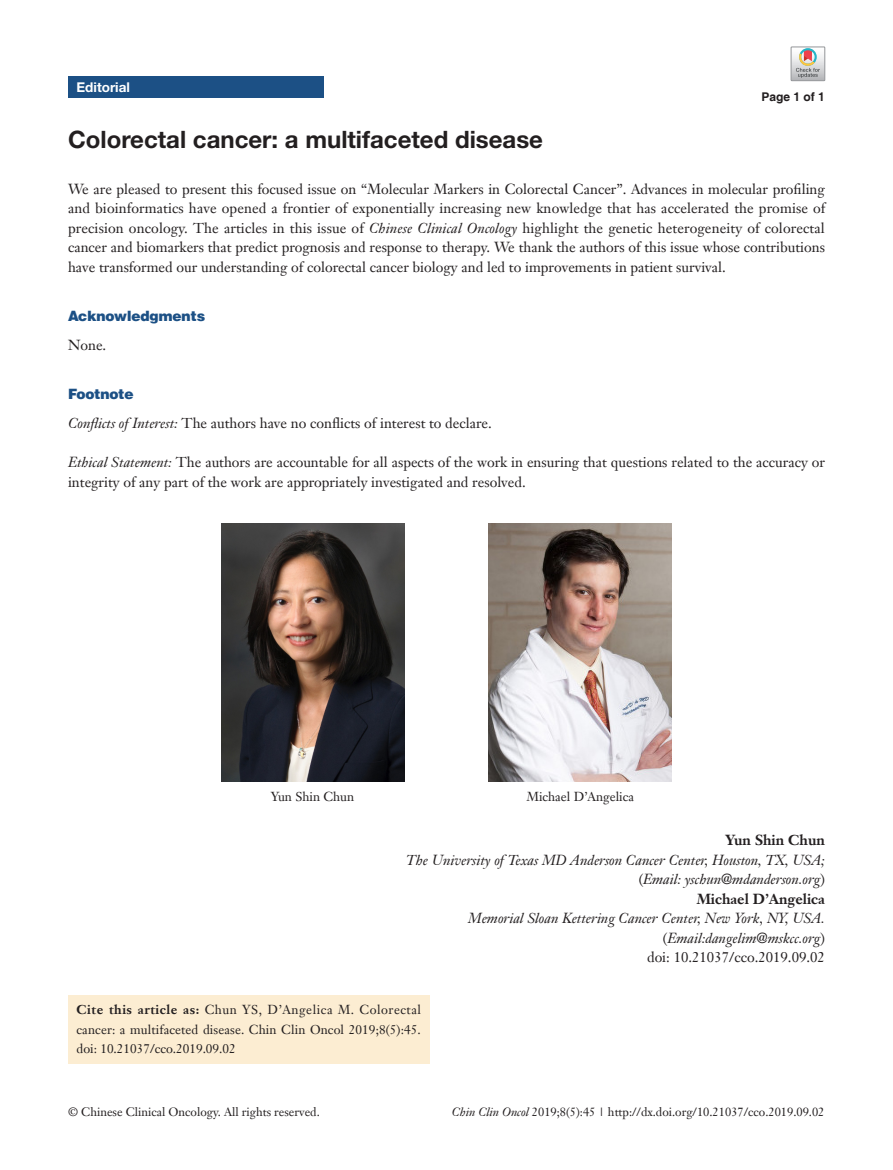
<style>
.page{position:relative;width:893px;height:1170px;background:#fff}
.page>*{position:absolute;margin:0;border:0;box-sizing:border-box;transform-origin:0 0}
.文题{font:700 24px "Helvetica Neue LT Pro";color:#231f20}
.t1{font:14.25px/19.5px "Janson Text LT";color:#231f20;text-align:justify}
.t2{font:italic 14.25px "Janson Text LT";color:#231f20}
.t3{font:700 14.25px "Janson Text LT";color:#231f20}
.一级标题-6_5{font:900 14.25px "Helvetica";color:#1c5085}
.t4{font:700 13.5px "Helvetica Neue LT Pro";color:#fff}
.Cite{font:12.75px/19.5px "Janson Text LT";letter-spacing:.01em;color:#231f20;text-align:justify}
.图注{font:12.75px "Janson Text LT";color:#231f20}
.t5{font:12px "Janson Text LT";color:#231f20}
.t6{font:700 12px "Helvetica";color:#231f20}
.s1{font-style:italic}
.s2{font-style:normal}
.s3{font-weight:700}
</style>
<div class="page">
<div style="left:68px;top:77px;width:255px;height:21px;background:#1c5085"></div>
<div style="left:68px;top:994px;width:361px;height:69px;background:#fcedd2"></div>
<img style="left:221px;top:523px;width:183px;height:258px">
<img style="left:489px;top:523px;width:183px;height:258px">
<svg style="left:791px;top:47px;width:34px;height:34px"></svg>
<p class="t4" style="left:77px;top:79px;width:55px">Editorial</p>
<p class="文题" style="left:68px;top:124px;width:476px">Colorectal cancer: a multifaceted disease</p>
<p class="t1" style="left:68px;top:179px;width:759px">We are pleased to present this focused issue on “Molecular Markers in Colorectal Cancer”. Advances in molecular profiling and bioinformatics have opened a frontier of exponentially increasing new knowledge that has accelerated the promise of precision oncology. The articles in this issue of <span class="s1">Chinese Clinical Oncology</span> highlight the genetic heterogeneity of colorectal cancer and biomarkers that predict prognosis and response to therapy. We thank the authors of this issue whose contributions have transformed our understanding of colorectal cancer biology and led to improvements in patient survival.</p>
<p class="一级标题-6_5" style="left:68px;top:306px;width:139px">Acknowledgments</p>
<p class="t1" style="left:68px;top:335px;width:40px">None.</p>
<p class="一级标题-6_5" style="left:68px;top:384px;width:67px">Footnote</p>
<p class="t1" style="left:68px;top:413px;width:425px"><span class="s1">Conflicts of Interest:</span> The authors have no conflicts of interest to declare.</p>
<p class="t1" style="left:68px;top:452px;width:758px"><span class="s1">Ethical Statement:</span> The authors are accountable for all aspects of the work in ensuring that questions related to the accuracy or integrity of any part of the work are appropriately investigated and resolved.</p>
<p class="t6" style="left:762px;top:89px;width:65px">Page 1 of 1</p>
<p class="图注" style="left:271px;top:788px;width:85px">Yun Shin Chun</p>
<p class="图注" style="left:527px;top:788px;width:109px">Michael D’Angelica</p>
<p class="t3" style="left:725px;top:831px;width:101px">Yun Shin Chun</p>
<p class="t2" style="left:406px;top:851px;width:420px">The University of Texas MD Anderson Cancer Center, Houston, TX, USA;</p>
<p class="t2" style="left:639px;top:870px;width:188px"><span class="s2">(</span>Email: yschun@mdanderson.org<span class="s2">)</span></p>
<p class="t3" style="left:697px;top:889px;width:130px">Michael D’Angelica</p>
<p class="t2" style="left:468px;top:909px;width:358px">Memorial Sloan Kettering Cancer Center, New York, NY, USA.</p>
<p class="t2" style="left:663px;top:929px;width:163px"><span class="s2">(</span>Email:dangelim@mskcc.org<span class="s2">)</span></p>
<p class="t1" style="left:647px;top:947px;width:179px">doi: 10.21037/cco.2019.09.02</p>
<p class="Cite" style="left:77px;top:999px;width:346px"><span class="s3">Cite this article as:</span> Chun YS, D’Angelica M. Colorectal cancer: a multifaceted disease. Chin Clin Oncol 2019;8(5):45. doi: 10.21037/cco.2019.09.02</p>
<p class="t5" style="left:68px;top:1104px;width:253px">© Chinese Clinical Oncology. All rights reserved.</p>
<p class="t5" style="left:452px;top:1104px;width:374px"><span class="s1">Chin Clin Oncol</span> 2019;8(5):45 | http://dx.doi.org/10.21037/cco.2019.09.02</p>
</div>
